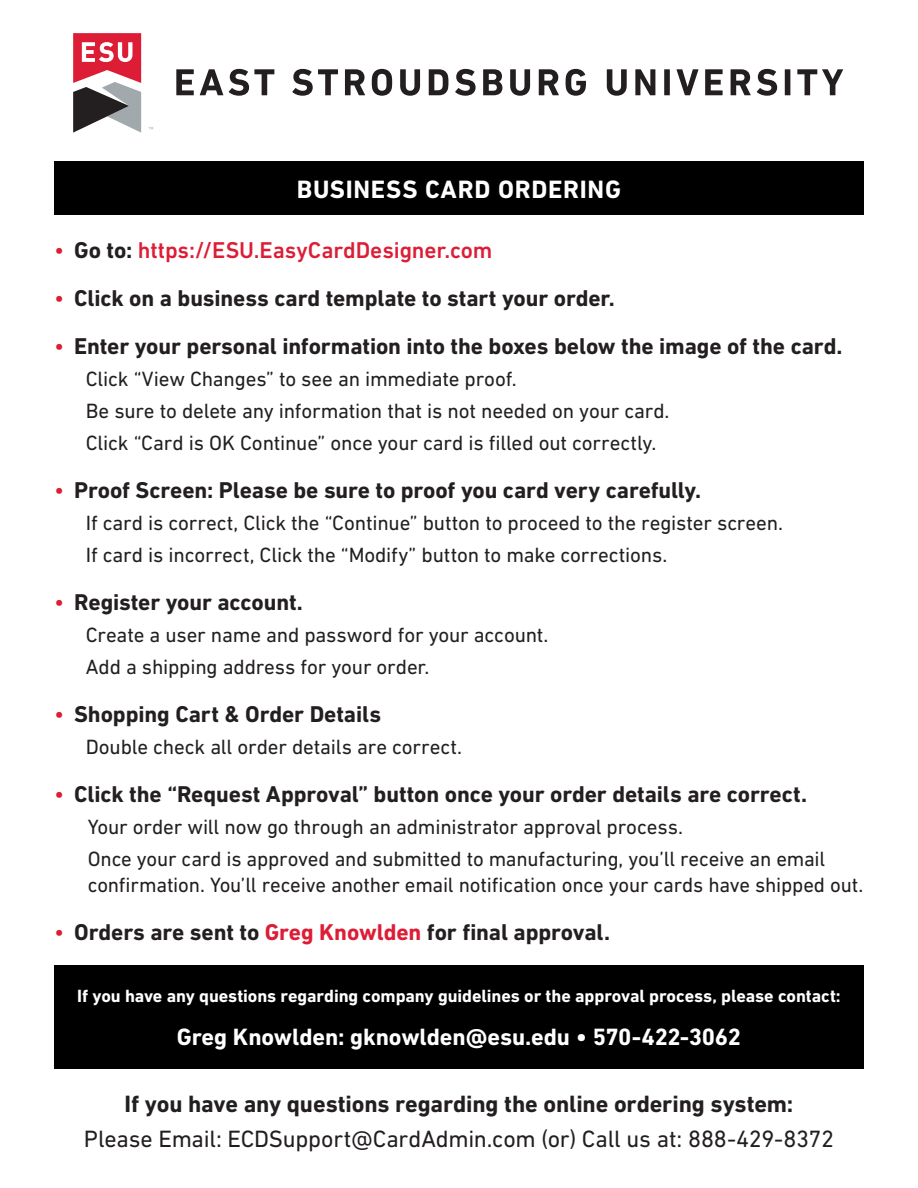
<style>
.page{position:relative;width:918px;height:1188px;background:#fff}
.page>*{position:absolute;margin:0;border:0;box-sizing:border-box;transform-origin:0 0}
.t1{font:700 25.5px "DIN Next LT Pro";letter-spacing:.025em;color:#fff}
.t2{font:24px "DIN Next LT Pro";letter-spacing:-.01em;color:#231f20}
.t3{font:700 24px "DIN Next LT Pro";letter-spacing:-.005em;color:#231f20}
.t4{font:700 24px "DIN Next LT Pro";letter-spacing:-.005em;color:#fff}
.t5{font:700 23.25px "DIN Next LT Pro";letter-spacing:-.005em;color:#231f20}
.t6{font:500 23.25px "DIN Next LT Pro";letter-spacing:-.005em;color:#dd1d35}
.t7{font:21px/32px "DIN Next LT Pro";letter-spacing:-.01em;color:#231f20}
.t8{font:700 18px "DIN Next LT Pro";letter-spacing:-.005em;color:#fff}
.s1{font-weight:400}
.s2{font-weight:700;color:#231f20}
.s3{font-weight:400;color:#dd1d35}
.s4{color:#dd1d35}
</style>
<div class="page">
<svg style="left:176px;top:69px;width:18px;height:26px"></svg>
<svg style="left:200px;top:69px;width:23px;height:26px"></svg>
<svg style="left:229px;top:69px;width:45px;height:27px"></svg>
<svg style="left:292px;top:69px;width:46px;height:27px"></svg>
<svg style="left:345px;top:69px;width:20px;height:26px"></svg>
<svg style="left:372px;top:69px;width:20px;height:27px"></svg>
<svg style="left:400px;top:69px;width:20px;height:27px"></svg>
<svg style="left:429px;top:69px;width:19px;height:26px"></svg>
<svg style="left:455px;top:69px;width:21px;height:27px"></svg>
<svg style="left:483px;top:69px;width:19px;height:26px"></svg>
<svg style="left:510px;top:69px;width:20px;height:27px"></svg>
<svg style="left:539px;top:69px;width:20px;height:26px"></svg>
<svg style="left:566px;top:69px;width:20px;height:27px"></svg>
<svg style="left:607px;top:69px;width:20px;height:27px"></svg>
<svg style="left:635px;top:69px;width:20px;height:26px"></svg>
<div style="left:664px;top:69px;width:6px;height:26px;background:#231f20"></div>
<svg style="left:676px;top:69px;width:23px;height:26px"></svg>
<svg style="left:705px;top:69px;width:18px;height:26px"></svg>
<svg style="left:731px;top:69px;width:20px;height:26px"></svg>
<svg style="left:757px;top:69px;width:20px;height:27px"></svg>
<div style="left:785px;top:69px;width:5px;height:26px;background:#231f20"></div>
<svg style="left:797px;top:69px;width:46px;height:26px"></svg>
<svg style="left:73px;top:33px;width:68px;height:100px"></svg>
<div style="left:54px;top:161px;width:810px;height:54px;background:#000001"></div>
<div style="left:54px;top:965px;width:810px;height:104px;background:#000001"></div>
<h1 class="t1" style="left:297px;top:174px;width:326px">BUSINESS CARD ORDERING</h1>
<p class="t6" style="left:54px;top:237px;width:440px"><span class="s1">•</span> <span class="s2">Go to:</span> https://ESU.EasyCardDesigner.com</p>
<p class="t5" style="left:54px;top:285px;width:562px"><span class="s3">•</span> Click on a business card template to start your order.</p>
<p class="t5" style="left:54px;top:333px;width:790px"><span class="s3">•</span> Enter your personal information into the boxes below the image of the card.</p>
<p class="t7" style="left:86px;top:363px;width:585px">Click “View Changes” to see an immediate proof.<br>Be sure to delete any information that is not needed on your card.<br>Click “Card is OK Continue” once your card is flled out correctly.</p>
<p class="t5" style="left:54px;top:477px;width:649px"><span class="s3">•</span> Proof Screen: Please be sure to proof you card very carefully.</p>
<p class="t7" style="left:86px;top:507px;width:699px">If card is correct, Click the “Continue” button to proceed to the register screen.<br>If card is incorrect, Click the “Modify” button to make corrections.</p>
<p class="t5" style="left:54px;top:589px;width:250px"><span class="s3">•</span> Register your account.</p>
<p class="t7" style="left:86px;top:619px;width:464px">Create a user name and password for your account.<br>Add a shipping address for your order.</p>
<p class="t5" style="left:54px;top:701px;width:329px"><span class="s3">•</span> Shopping Cart &amp; Order Details</p>
<p class="t7" style="left:86px;top:731px;width:378px">Double check all order details are correct.</p>
<p class="t5" style="left:54px;top:781px;width:755px"><span class="s3">•</span> Click the “Request Approval” button once your order details are correct.</p>
<p class="t7" style="left:88px;top:811px;width:739px">Your order will now go through an administrator approval process.<br>Once your card is approved and submitted to manufacturing, you’ll receive an email</p>
<p class="t7" style="left:88px;top:868px;width:777px">confrmation. You’ll receive another email notifcation once your cards have shipped out.</p>
<p class="t5" style="left:54px;top:918px;width:558px"><span class="s3">•</span> Orders are sent to <span class="s4">Greg Knowlden</span> for fnal approval.</p>
<p class="t8" style="left:77px;top:986px;width:765px">If you have any questions regarding company guidelines or the approval process, please contact:</p>
<p class="t4" style="left:177px;top:1023px;width:566px">Greg Knowlden: gknowlden@esu.edu • 570-422-3062</p>
<h2 class="t3" style="left:125px;top:1090px;width:670px">If you have any questions regarding the online ordering system:</h2>
<p class="t2" style="left:84px;top:1125px;width:752px">Please Email: ECDSupport@CardAdmin.com (or) Call us at: 888-429-8372</p>
</div>
